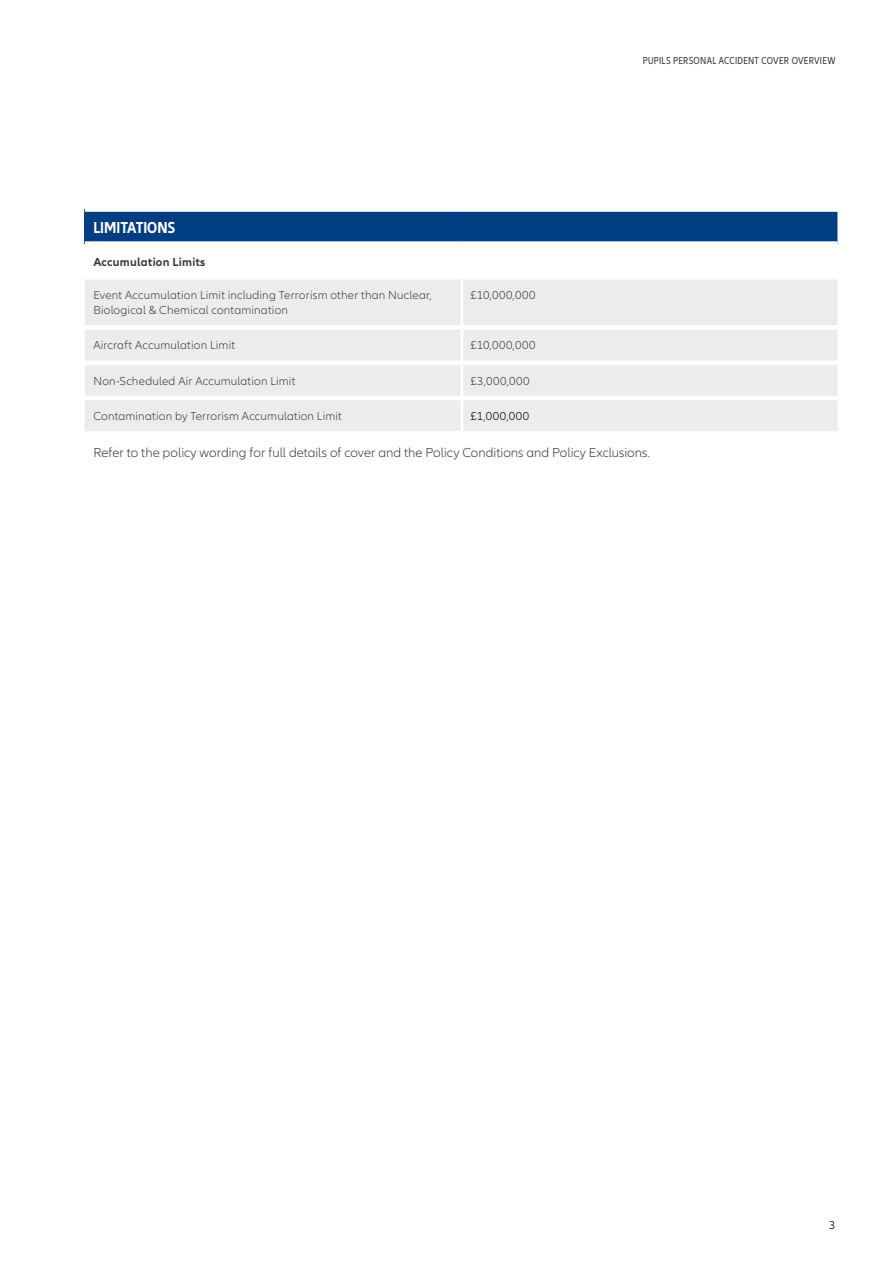
<style>
.page{position:relative;width:893px;height:1263px;background:#fff}
.page>*{position:absolute;margin:0;border:0;box-sizing:border-box;transform-origin:0 0}
.t1{font:700 condensed 16.5px "Allianz Neo";color:#fff}
.t2{font:300 13.5px "Allianz Neo";color:#3b3b3a}
.t3{font:300 12px/15px "Allianz Neo";letter-spacing:.015em;color:#3b3b3a}
.t4{font:700 12px "Allianz Neo";letter-spacing:.02em;color:#3b3b3a}
.t5{font:300 12px "Allianz Neo";letter-spacing:.045em;color:#000}
.t6{font:12px "Allianz Neo";color:#3b3b3a}
.t7{font:condensed 10.5px "Allianz Neo";letter-spacing:.025em;color:#3b3b3a}
</style>
<div class="page">
<div style="left:85px;top:210px;width:754px;height:34px;background:#003e84"></div>
<div style="left:85px;top:280px;width:752px;height:151px;background:#ececed"></div>
<hr style="left:837px;top:212px;width:3px;height:32px;background:#fff">
<hr style="left:460px;top:279px;width:3px;height:46px;background:#fff">
<hr style="left:460px;top:329px;width:3px;height:31px;background:#fff">
<hr style="left:460px;top:365px;width:3px;height:31px;background:#fff">
<hr style="left:460px;top:400px;width:3px;height:31px;background:#fff">
<div style="left:85px;top:207px;width:377px;height:5px;background:#fff"></div>
<div style="left:462px;top:207px;width:378px;height:5px;background:#fff"></div>
<div style="left:85px;top:241px;width:377px;height:5px;background:#fff"></div>
<div style="left:462px;top:241px;width:375px;height:5px;background:#fff"></div>
<hr style="left:85px;top:325px;width:377px;height:4px;background:#fff">
<hr style="left:462px;top:325px;width:375px;height:4px;background:#fff">
<div style="left:85px;top:360px;width:377px;height:5px;background:#fff"></div>
<div style="left:462px;top:360px;width:375px;height:5px;background:#fff"></div>
<hr style="left:85px;top:396px;width:377px;height:4px;background:#fff">
<hr style="left:462px;top:396px;width:375px;height:4px;background:#fff">
<p class="t7" style="left:643px;top:55px;width:194px">PUPILS PERSONAL ACCIDENT COVER OVERVIEW</p>
<h1 class="t1" style="left:93px;top:218px;width:84px">LIMITATIONS</h1>
<p class="t4" style="left:93px;top:255px;width:114px">Accumulation Limits</p>
<p class="t3" style="left:93px;top:288px;width:340px">Event Accumulation Limit including Terrorism other than Nuclear,<br>Biological &amp; Chemical contamination</p>
<p class="t3" style="left:470px;top:288px;width:67px">£10,000,000</p>
<p class="t3" style="left:93px;top:338px;width:143px">Aircraft Accumulation Limit</p>
<p class="t3" style="left:470px;top:338px;width:67px">£10,000,000</p>
<p class="t3" style="left:93px;top:373px;width:204px">Non-Scheduled Air Accumulation Limit</p>
<p class="t3" style="left:470px;top:373px;width:61px">£3,000,000</p>
<p class="t3" style="left:93px;top:409px;width:250px">Contamination by Terrorism Accumulation Limit</p>
<p class="t5" style="left:470px;top:409px;width:60px">£1,000,000</p>
<p class="t2" style="left:93px;top:444px;width:558px">Refer to the policy wording for full details of cover and the Policy Conditions and Policy Exclusions.</p>
<p class="t6" style="left:829px;top:1218px;width:8px">3</p>
</div>
